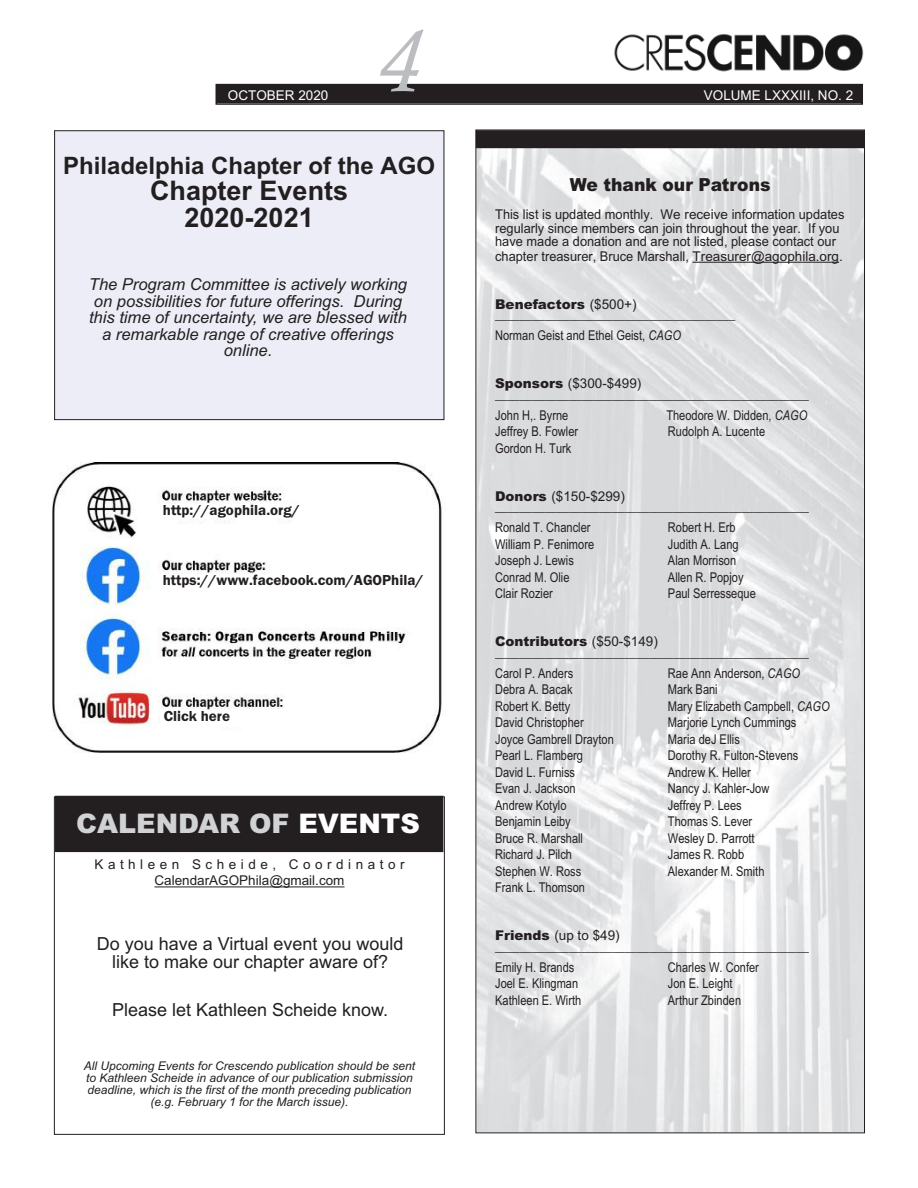
<style>
.page{position:relative;width:918px;height:1188px;background:#fff}
.page>*{position:absolute;margin:0;border:0;box-sizing:border-box;transform-origin:0 0}
.t1{font:italic 90px "Calisto";color:#bcbdc0}
.t2{font:700 27px/27px "Arial";color:#231f20;text-align:center}
.t3{font:900 27px "Arial";color:#d1d2d4}
.t4{font:700 24px "Arial";color:#231f20}
.t5{font:18px/18px "Arial";color:#231f20;text-align:center}
.t6{font:900 18px "Arial";color:#231f20;scale:.95 1}
.t7{font:italic 16.5px/16.5px "Arial";color:#231f20;text-align:center}
.t8{font:600 15px "Franklin Gothic";color:#231f20}
.t9{font:13.5px/21px "Arial Narrow";color:#231f20}
.t10{font:13.5px/13.8px "Arial";color:#231f20;scale:.95 1}
.t11{font:13.5px/16.5px "Arial";letter-spacing:.335em;color:#231f20;text-align:center}
.t12{font:13.5px "Arial";color:#231f20}
.t13{font:900 13.5px "Arial";color:#231f20}
.t14{font:13.5px "Arial";color:#fff}
.t15{font:italic 12px/12px "Arial";color:#231f20;text-align:center}
.s1{font-weight:400}
.s2{font-style:italic}
.s3{font-weight:900}
.s4{color:#fff}
</style>
<div class="page">
<img style="left:478px;top:148px;width:385px;height:983px">
<div style="left:476px;top:130px;width:389px;height:18px;background:#231f20"></div>
<div style="left:217px;top:85px;width:645px;height:18px;background:#231f20"></div>
<div style="left:216px;top:84px;width:647px;height:21px;border:2px solid #231f20"></div>
<img style="left:614px;top:34px;width:250px;height:38px">
<div style="left:55px;top:131px;width:389px;height:288px;background:#ecedf6"></div>
<div style="left:54px;top:130px;width:390px;height:290px;border:1px solid #231f20"></div>
<hr style="left:693px;top:262px;width:146px;height:1px;background:#231f20">
<img style="left:53px;top:462px;width:389px;height:291px">
<div style="left:57px;top:797px;width:385px;height:54px;background:#231f20"></div>
<div style="left:55px;top:796px;width:388px;height:56px;border:2px solid #231f20"></div>
<hr style="left:155px;top:886px;width:190px;height:1px;background:#231f20">
<div style="left:158px;top:505px;width:146px;height:14px;background:#fff"></div>
<div style="left:159px;top:574px;width:269px;height:17px;background:#fff"></div>
<div style="left:160px;top:710px;width:252px;height:17px;background:#fff"></div>
<p class="t14" style="left:228px;top:87px;width:102px">OCTOBER 2020</p>
<h1 class="t1" style="left:377px;top:7px;width:44px">4</h1>
<p class="t14" style="left:704px;top:87px;width:151px">VOLUME LXXXIII, NO. 2</p>
<h3 class="t4" style="left:63px;top:152px;width:374px">Philadelphia Chapter of the AGO</h3>
<h2 class="t2" style="left:150px;top:177px;width:200px">Chapter Events<br>2020-2021</h2>
<h3 class="t6" style="left:570px;top:174px;width:213px">We thank our Patrons</h3>
<p class="t10" style="left:495px;top:208px;width:369px">This list is updated monthly. We receive information updates regularly since members can join throughout the year. If you have made a donation and are not listed, please contact our chapter treasurer, Bruce Marshall, Treasurer@agophila.org.</p>
<p class="t13" style="left:495px;top:296px;width:143px">Benefactors <span class="s1">($500+)</span></p>
<p class="t9" style="left:495px;top:304px;width:242px">_______________________________________<br>Norman Geist and Ethel Geist, <span class="s2">CAGO</span></p>
<p class="t12" style="left:495px;top:376px;width:148px"><span class="s3">Sponsors</span> ($300-$499)</p>
<p class="t9" style="left:495px;top:384px;width:315px">___________________________________________________<br>John H,. Byrne</p>
<p class="t7" style="left:89px;top:276px;width:320px">The Program Committee is actively working on possibilities for future offerings. During this time of uncertainty, we are blessed with a remarkable range of creative offerings online.</p>
<p class="t9" style="left:666px;top:404px;width:142px">Theodore W. Didden, <span class="s2">CAGO</span></p>
<p class="t8" style="left:163px;top:501px;width:138px">http://agophila.org/</p>
<p class="t8" style="left:163px;top:571px;width:262px">https://www.facebook.com/AGOPhila/</p>
<p class="t8" style="left:164px;top:707px;width:68px">Click here</p>
<h2 class="t3" style="left:76px;top:808px;width:345px">CALENDAR OF <span class="s4">EVENTS</span></h2>
<p class="t11" style="left:95px;top:856px;width:311px">Kathleen Scheide, Coordinator<br>CalendarAGOPhila@gmail.com</p>
<h3 class="t5" style="left:97px;top:935px;width:308px">Do you have a Virtual event you would like to make our chapter aware of?</h3>
<h3 class="t5" style="left:112px;top:1001px;width:278px">Please let Kathleen Scheide know.</h3>
<p class="t15" style="left:84px;top:1060px;width:333px">All Upcoming Events for Crescendo publication should be sent to Kathleen Scheide in advance of our publication submission deadline, which is the first of the month preceding publication (e.g. February 1 for the March issue).</p>
<p class="t9" style="left:495px;top:421px;width:85px">Jeffrey B. Fowler</p>
<p class="t9" style="left:668px;top:421px;width:99px">Rudolph A. Lucente</p>
<p class="t9" style="left:495px;top:437px;width:78px">Gordon H. Turk</p>
<p class="t12" style="left:495px;top:488px;width:131px"><span class="s3">Donors</span> ($150-$299)</p>
<p class="t9" style="left:495px;top:496px;width:315px">___________________________________________________<br>Ronald T. Chancler</p>
<p class="t9" style="left:668px;top:517px;width:69px">Robert H. Erb</p>
<p class="t9" style="left:495px;top:533px;width:101px">William P. Fenimore</p>
<p class="t9" style="left:668px;top:533px;width:72px">Judith A. Lang</p>
<p class="t9" style="left:495px;top:550px;width:80px">Joseph J. Lewis</p>
<p class="t9" style="left:668px;top:550px;width:70px">Alan Morrison</p>
<p class="t9" style="left:495px;top:566px;width:76px">Conrad M. Olie</p>
<p class="t9" style="left:668px;top:566px;width:77px">Allen R. Popjoy</p>
<p class="t9" style="left:495px;top:583px;width:59px">Clair Rozier</p>
<p class="t9" style="left:668px;top:583px;width:89px">Paul Serresseque</p>
<p class="t13" style="left:495px;top:634px;width:164px">Contributors <span class="s1">($50-$149)</span></p>
<p class="t9" style="left:495px;top:642px;width:315px">___________________________________________________<br>Carol P. Anders</p>
<p class="t9" style="left:668px;top:662px;width:134px">Rae Ann Anderson, <span class="s2">CAGO</span></p>
<p class="t9" style="left:495px;top:679px;width:79px">Debra A. Bacak</p>
<p class="t9" style="left:668px;top:679px;width:51px">Mark Bani</p>
<p class="t9" style="left:495px;top:695px;width:77px">Robert K. Betty</p>
<p class="t9" style="left:668px;top:695px;width:163px">Mary Elizabeth Campbell, <span class="s2">CAGO</span></p>
<p class="t9" style="left:495px;top:712px;width:90px">David Christopher</p>
<p class="t9" style="left:668px;top:712px;width:130px">Marjorie Lynch Cummings</p>
<p class="t9" style="left:495px;top:728px;width:120px">Joyce Gambrell Drayton</p>
<p class="t9" style="left:668px;top:728px;width:73px">Maria deJ Ellis</p>
<p class="t9" style="left:495px;top:745px;width:89px">Pearl L. Flamberg</p>
<p class="t9" style="left:668px;top:745px;width:132px">Dorothy R. Fulton-Stevens</p>
<p class="t9" style="left:495px;top:761px;width:81px">David L. Furniss</p>
<p class="t9" style="left:668px;top:761px;width:85px">Andrew K. Heller</p>
<p class="t9" style="left:495px;top:778px;width:82px">Evan J. Jackson</p>
<p class="t9" style="left:668px;top:778px;width:103px">Nancy J. Kahler-Jow</p>
<p class="t9" style="left:495px;top:794px;width:73px">Andrew Kotylo</p>
<p class="t9" style="left:668px;top:794px;width:75px">Jeffrey P. Lees</p>
<p class="t9" style="left:495px;top:811px;width:77px">Benjamin Leiby</p>
<p class="t9" style="left:668px;top:811px;width:86px">Thomas S. Lever</p>
<p class="t9" style="left:495px;top:827px;width:89px">Bruce R. Marshall</p>
<p class="t9" style="left:668px;top:827px;width:88px">Wesley D. Parrott</p>
<p class="t9" style="left:495px;top:844px;width:78px">Richard J. Pilch</p>
<p class="t9" style="left:668px;top:844px;width:78px">James R. Robb</p>
<p class="t9" style="left:495px;top:860px;width:88px">Stephen W. Ross</p>
<p class="t9" style="left:668px;top:860px;width:98px">Alexander M. Smith</p>
<p class="t9" style="left:495px;top:877px;width:91px">Frank L. Thomson</p>
<p class="t12" style="left:495px;top:928px;width:126px"><span class="s3">Friends</span> (up to $49)</p>
<p class="t9" style="left:495px;top:936px;width:315px">___________________________________________________<br>Emily H. Brands</p>
<p class="t9" style="left:668px;top:956px;width:93px">Charles W. Confer</p>
<p class="t9" style="left:495px;top:973px;width:85px">Joel E. Klingman</p>
<p class="t9" style="left:668px;top:973px;width:66px">Jon E. Leight</p>
<p class="t9" style="left:495px;top:989px;width:88px">Kathleen E. Wirth</p>
<p class="t9" style="left:668px;top:989px;width:75px">Arthur Zbinden</p>
</div>
